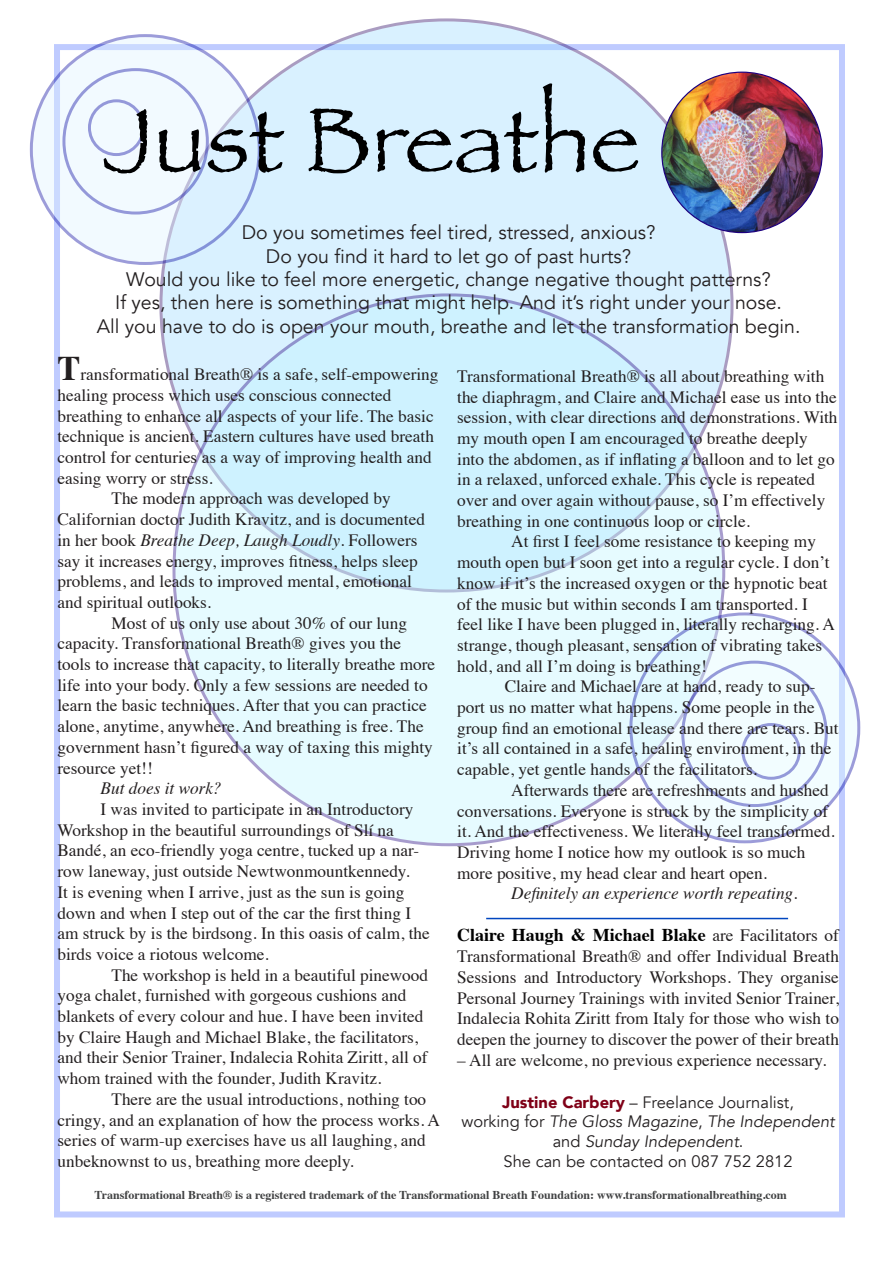
<style>
.page{position:relative;width:893px;height:1263px;background:#fff}
.page>*{position:absolute;margin:0;border:0;box-sizing:border-box;transform-origin:0 0}
.t1{font:93px "Papyrus";color:#000}
.t2{font:19.5px "Avenir";color:#231f20}
.t3{font:700 18px "Times";color:#000}
.t4{font:17.25px/20.7px "Times";color:#231f20}
.t5{font:italic 17.25px "Times";color:#231f20}
.t6{font:16.5px "Avenir";color:#231f20}
.t7{font:italic 16.5px "Avenir";color:#231f20}
.t8{font:700 12px "Times";color:#404142}
.s1{font-weight:700;font-size:34.5px}
.s2{font-style:italic}
.s3{font-weight:400;font-size:17.25px;color:#231f20}
.s4{font-weight:900;color:#7f0017}
.s5{font-style:normal}
</style>
<div class="page">
<div style="left:54px;top:44px;width:791px;height:1173px;border:6px solid #bfcbff"></div>
<div style="left:161px;top:20px;width:571px;height:571px;background:#d9f1ff;border-radius:50%"></div>
<div style="left:174px;top:295px;width:550px;height:550px;background:linear-gradient(to right,#dcf6fe,#daf4fd);border-radius:50%"></div>
<img style="left:662px;top:72px;width:160px;height:161px;border-radius:80px">
<svg style="left:631px;top:614px;width:228px;height:228px;fill:#f2fdff"></svg>
<div style="left:681px;top:661px;width:147px;height:146px;border:3px solid #00009f;border-radius:50%"></div>
<div style="left:741px;top:723px;width:60px;height:57px;border:3px solid #00009f;border-radius:50%"></div>
<svg style="left:31px;top:36px;width:228px;height:227px;fill:#f2faff"></svg>
<div style="left:62px;top:68px;width:147px;height:147px;border:3px solid #00009f;border-radius:50%"></div>
<div style="left:88px;top:99px;width:57px;height:57px;border:3px solid #00009f;border-radius:50%"></div>
<hr style="left:486px;top:918px;width:302px;height:1px;background:#0046bf">
<p class="t1" style="left:103px;top:84px;width:538px">Just Breathe</p>
<p class="t2" style="left:242px;top:221px;width:415px">Do you sometimes feel tired, stressed, anxious?</p>
<p class="t2" style="left:266px;top:244px;width:367px">Do you find it hard to let go of past hurts?</p>
<p class="t2" style="left:126px;top:268px;width:646px">Would you like to feel more energetic, change negative thought patterns?</p>
<p class="t2" style="left:115px;top:291px;width:668px">If yes, then here is something that might help. And it’s right under your nose.</p>
<p class="t2" style="left:97px;top:314px;width:705px">All you have to do is open your mouth, breathe and let the transformation begin.</p>
<p class="t4" style="left:57px;top:363px;width:383px"><span class="s1">T</span>ransformational Breath® is a safe, self-empowering healing process which uses conscious connected breathing to enhance all aspects of your life. The basic technique is ancient. Eastern cultures have used breath control for centuries as a way of improving health and easing worry or stress.</p>
<p class="t4" style="left:57px;top:487px;width:369px;text-indent:54px">The modern approach was developed by Californian doctor Judith Kravitz, and is documented in her book <span class="s2">Breathe Deep, Laugh Loudly</span>. Followers say it increases energy, improves fitness, helps sleep problems, and leads to improved mental, emotional and spiritual outlooks.</p>
<p class="t4" style="left:57px;top:611px;width:379px;text-indent:54px">Most of us only use about 30% of our lung capacity. Transformational Breath® gives you the tools to increase that capacity, to literally breathe more life into your body. Only a few sessions are needed to learn the basic techniques. After that you can practice alone, anytime, anywhere. And breathing is free. The government hasn’t figured a way of taxing this mighty resource yet!!</p>
<p class="t5" style="left:101px;top:773px;width:123px">But does it work?</p>
<p class="t4" style="left:57px;top:797px;width:374px;text-indent:43px">I was invited to participate in an Introductory Workshop in the beautiful surroundings of Slí na Bandé, an eco-friendly yoga centre, tucked up a nar&shy;row laneway, just outside Newtwonmountkennedy.<br>It is evening when I arrive, just as the sun is going down and when I step out of the car the first thing I am struck by is the birdsong. In this oasis of calm, the birds voice a riotous welcome.</p>
<p class="t4" style="left:57px;top:963px;width:372px;text-indent:54px">The workshop is held in a beautiful pinewood yoga chalet, furnished with gorgeous cushions and blankets of every colour and hue. I have been invited by Claire Haugh and Michael Blake, the facilitators, and their Senior Trainer, Indalecia Rohita Ziritt, all of whom trained with the founder, Judith Kravitz.</p>
<p class="t4" style="left:57px;top:1087px;width:384px;text-indent:54px">There are the usual introductions, nothing too cringy, and an explanation of how the process works. A series of warm-up exercises have us all laughing, and unbeknownst to us, breathing more deeply.</p>
<p class="t4" style="left:457px;top:364px;width:382px">Transformational Breath® is all about breathing with the diaphragm, and Claire and Michael ease us into the session, with clear directions and demonstrations. With my mouth open I am encouraged to breathe deeply into the abdomen, as if inflating a balloon and to let go in a relaxed, unforced exhale. This cycle is repeated over and over again without pause, so I’m effectively breathing in one continuous loop or circle.</p>
<p class="t4" style="left:457px;top:530px;width:379px;text-indent:54px">At first I feel some resistance to keeping my mouth open but I soon get into a regular cycle. I don’t know if it’s the increased oxygen or the hypnotic beat of the music but within seconds I am transported. I feel like I have been plugged in, literally recharging. A strange, though pleasant, sensation of vibrating takes hold, and all I’m doing is breathing!</p>
<p class="t4" style="left:457px;top:675px;width:383px;text-indent:47px">Claire and Michael are at hand, ready to sup&shy;port us no matter what happens. Some people in the group find an emotional release and there are tears. But it’s all contained in a safe, healing environment, in the capable, yet gentle hands of the facilitators.</p>
<p class="t4" style="left:457px;top:778px;width:379px;text-indent:54px">Afterwards there are refreshments and hushed conversations. Everyone is struck by the simplicity of it. And the effectiveness. We literally feel transformed.</p>
<p class="t4" style="left:457px;top:840px;width:350px">Driving home I notice how my outlook is so much more positive, my head clear and heart open.</p>
<p class="t5" style="left:511px;top:878px;width:288px">Definitely an experience worth repeating.</p>
<p class="t3" style="left:457px;top:918px;width:383px">Claire Haugh &amp; Michael Blake <span class="s3">are Facilitators of</span></p>
<p class="t4" style="left:457px;top:944px;width:383px;text-align:justify">Transformational Breath® and offer Individual Breath Sessions and Introductory Workshops. They organise Personal Journey Trainings with invited Senior Trainer, Indalecia Rohita Ziritt from Italy for those who wish to deepen the journey to discover the power of their breath</p>
<p class="t4" style="left:457px;top:1048px;width:371px">– All are welcome, no previous experience necessary.</p>
<p class="t6" style="left:502px;top:1092px;width:293px"><span class="s4">Justine Carbery</span> – Freelance Journalist,</p>
<p class="t7" style="left:461px;top:1112px;width:375px"><span class="s5">working for</span> The Gloss Magazine<span class="s5">,</span> The Independent</p>
<p class="t7" style="left:553px;top:1132px;width:192px"><span class="s5">and</span> Sunday Independent<span class="s5">.</span></p>
<p class="t6" style="left:504px;top:1151px;width:290px">She can be contacted on 087 752 2812</p>
<p class="t8" style="left:95px;top:1183px;width:694px">Transformational Breath® is a registered trademark of the Transformational Breath Foundation: www.transformationalbreathing.com</p>
</div>
